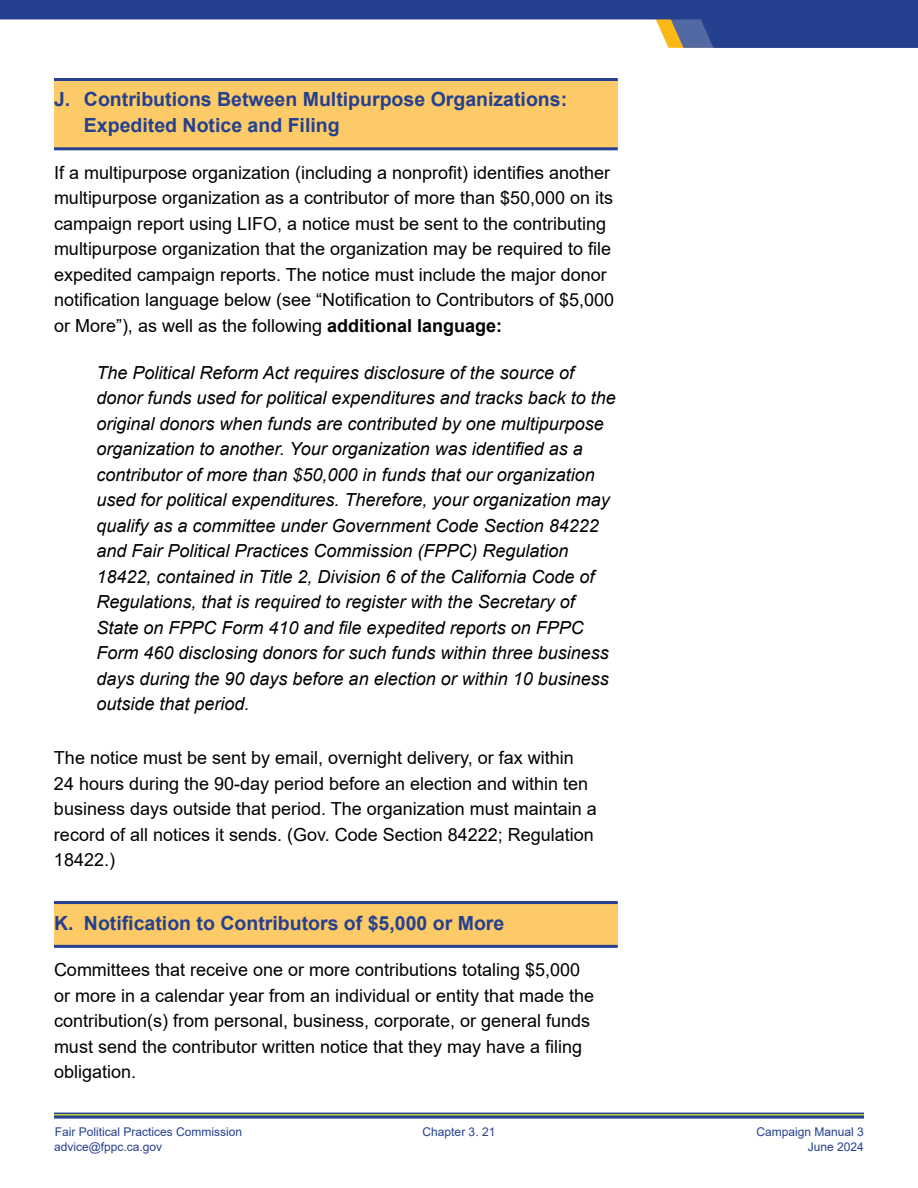
<style>
.page{position:relative;width:918px;height:1188px;background:#fff}
.page>*{position:absolute;margin:0;border:0;box-sizing:border-box;transform-origin:0 0}
.t1{font:700 19.5px/25.5px "Arial";color:#25408f}
.t2{font:18px/25.5px "Arial";color:#000}
.t3{font:italic 18px/25.5px "Arial";color:#000}
.t4{font:12px/15px "Arial";color:#25408f}
.s1{font-weight:700}
</style>
<div class="page">
<svg style="left:54px;top:1113px;width:810px;height:6px;background:#475e8f"></svg>
<hr style="left:54px;top:1114px;width:810px;height:1px;background:#faff16">
<svg style="left:0;top:0;width:918px;height:48px;fill:#25408f"></svg>
<div style="left:54px;top:80px;width:564px;height:69px;background:#fcca67"></div>
<hr style="left:54px;top:147px;width:564px;height:3px;background:#25408f">
<hr style="left:54px;top:78px;width:564px;height:3px;background:#25408f">
<div style="left:54px;top:903px;width:564px;height:43px;background:#fcca67"></div>
<hr style="left:54px;top:945px;width:564px;height:3px;background:#25408f">
<hr style="left:54px;top:901px;width:564px;height:3px;background:#25408f">
<h2 class="t1" style="left:84px;top:87px;width:485px;text-indent:-30px">J Contributions Between Multipurpose Organizations:<br>Expedited Notice and Filing</h2>
<p class="t2" style="left:54px;top:160px;width:562px">If a multipurpose organization (including a nonprofit) identifies another multipurpose organization as a contributor of more than $50,000 on its campaign report using LIFO, a notice must be sent to the contributing multipurpose organization that the organization may be required to file expedited campaign reports. The notice must include the major donor notification language below (see “Notification to Contributors of $5,000 or More”), as well as the following <span class="s1">additional language:</span></p>
<p class="t3" style="left:97px;top:360px;width:521px">The Political Reform Act requires disclosure of the source of donor funds used for political expenditures and tracks back to the original donors when funds are contributed by one multipurpose organization to another. Your organization was identified as a contributor of more than $50,000 in funds that our organization used for political expenditures. Therefore, your organization may qualify as a committee under Government Code Section 84222 and Fair Political Practices Commission (FPPC) Regulation 18422, contained in Title 2, Division 6 of the California Code of Regulations, that is required to register with the Secretary of State on FPPC Form 410 and file expedited reports on FPPC Form 460 disclosing donors for such funds within three business days during the 90 days before an election or within 10 business outside that period.</p>
<p class="t2" style="left:54px;top:745px;width:544px">The notice must be sent by email, overnight delivery, or fax within 24 hours during the 90-day period before an election and within ten business days outside that period. The organization must maintain a record of all notices it sends. (Gov. Code Section 84222; Regulation 18422.)</p>
<h2 class="t1" style="left:54px;top:910px;width:452px">K Notification to Contributors of $5,000 or More</h2>
<p class="t2" style="left:54px;top:957px;width:542px">Committees that receive one or more contributions totaling $5,000 or more in a calendar year from an individual or entity that made the contribution(s) from personal, business, corporate, or general funds must send the contributor written notice that they may have a filing obligation.</p>
<p class="t4" style="left:54px;top:1124px;width:190px">Fair Political Practices Commission advice@fppc.ca.gov</p>
<p class="t4" style="left:423px;top:1124px;width:74px">Chapter 3. 21</p>
<p class="t4" style="left:757px;top:1124px;width:109px;text-align:right">Campaign Manual 3<br>June 2024</p>
</div>
